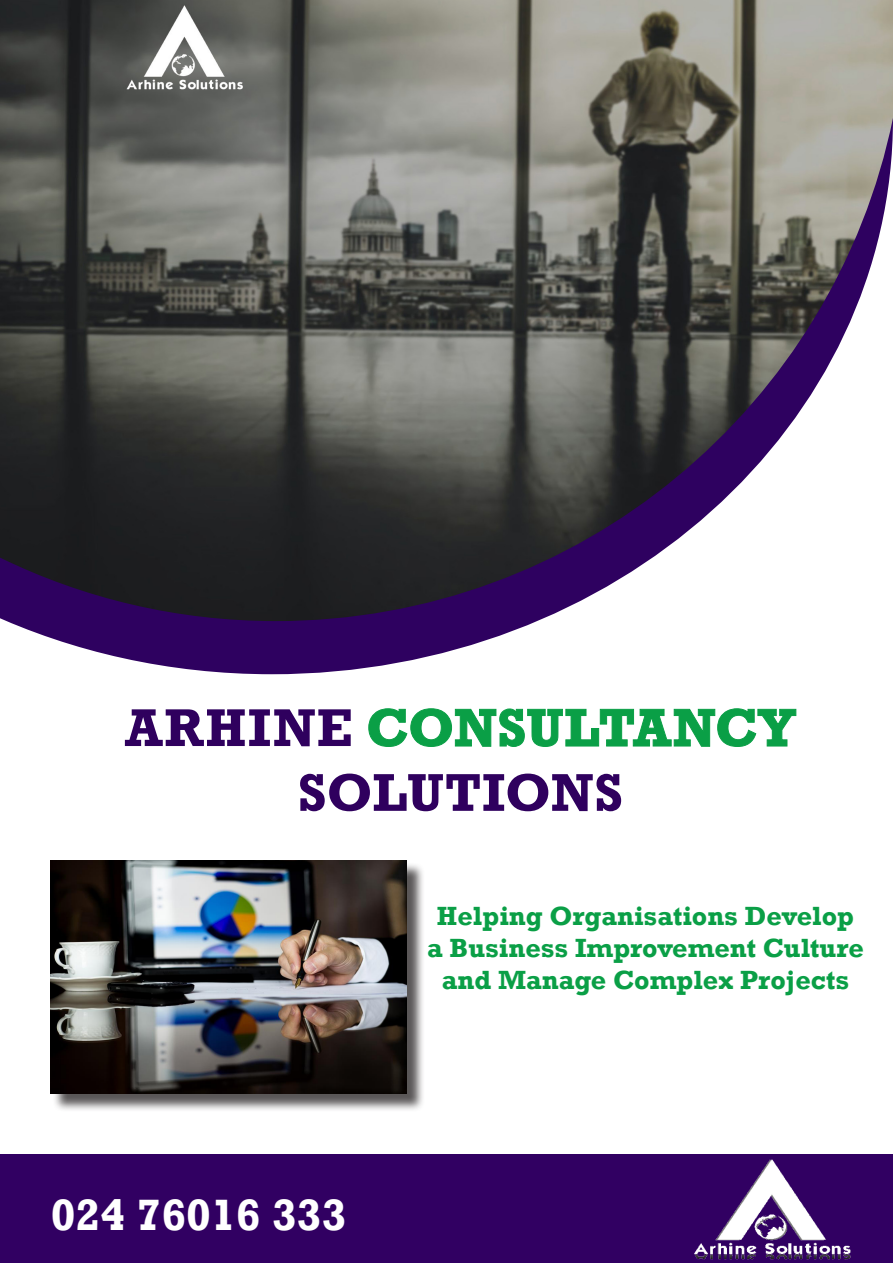
<style>
.page{position:relative;width:893px;height:1263px;background:#fff}
.page>*{position:absolute;margin:0;border:0;box-sizing:border-box;transform-origin:0 0}
.t1{font:700 54px "Rockwell";letter-spacing:.015em;color:#0a9f46}
.t2{font:700 54px "Rockwell";color:#2f005e}
.t3{font:700 45px "Rockwell";color:#fff}
.t4{font:700 27px/32.4px "Rockwell";color:#0a9f46;text-align:center}
.s1{color:#2f005e}
</style>
<div class="page">
<svg style="left:6px;top:621px;width:531px;height:53px;fill:#2e0160"></svg>
<img style="left:0;top:0;width:893px;height:621px">
<div style="left:0;top:1154px;width:893px;height:109px;background:#310062"></div>
<svg style="left:368px;top:708px;width:429px;height:39px"></svg>
<img style="left:694px;top:1159px;width:157px;height:101px">
<div style="left:52px;top:862px;width:373px;height:250px;background:#231f20;opacity:.75"></div>
<img style="left:50px;top:860px;width:356px;height:233px">
<p class="t1" style="left:125px;top:695px;width:672px"><span class="s1">ARHINE</span> CONSULTANCY</p>
<p class="t2" style="left:298px;top:760px;width:327px">SOLUTIONS</p>
<p class="t3" style="left:51px;top:1188px;width:297px">024 76016 333</p>
<p class="t4" style="left:427px;top:899px;width:438px">Helping Organisations Develop a Business Improvement Culture and Manage Complex Projects</p>
</div>
